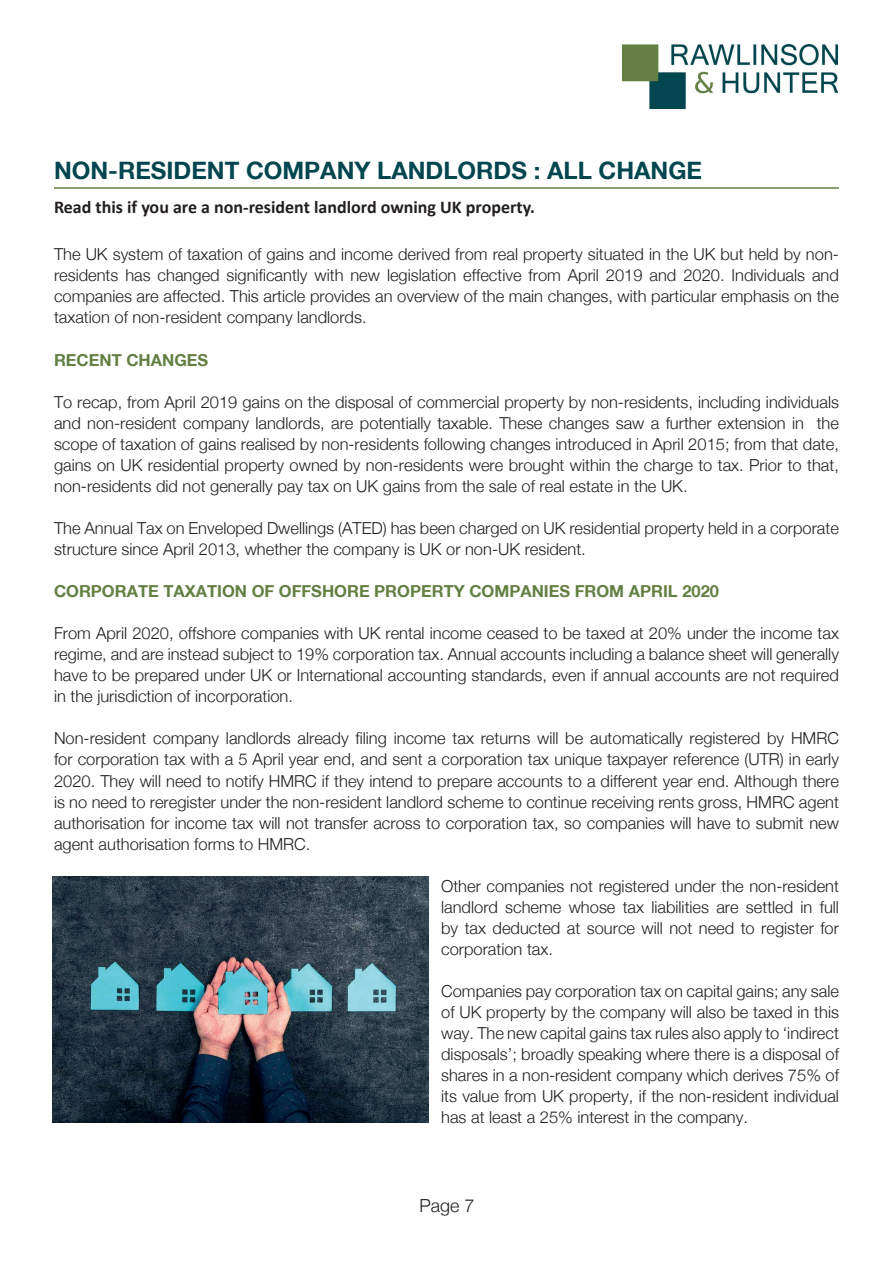
<style>
.page{position:relative;width:893px;height:1263px;background:#fff}
.page>*{position:absolute;margin:0;border:0;box-sizing:border-box;transform-origin:0 0}
.t1{font:700 24px "Helvetica Neue LT";color:#01464f}
.t2{font:700 18px "Calibri";color:#231f20}
.t3{font:300 18px "Helvetica Neue LT";color:#231f20}
.t4{font:300 16.5px/21px "Helvetica Neue LT";color:#231f20;text-align:justify}
.t5{font:700 16.5px "Helvetica Neue LT";color:#637f42}
</style>
<div class="page">
<img style="left:623px;top:45px;width:215px;height:64px">
<hr style="left:54px;top:187px;width:785px;height:2px;background:#637f42">
<img style="left:53px;top:876px;width:375px;height:247px">
<h1 class="t1" style="left:54px;top:155px;width:650px">NON-RESIDENT COMPANY LANDLORDS : ALL CHANGE</h1>
<p class="t2" style="left:54px;top:194px;width:482px">Read this if you are a non-resident landlord owning UK property.</p>
<p class="t4" style="left:54px;top:243px;width:786px">The UK system of taxation of gains and income derived from real property situated in the UK but held by non&shy;residents has changed significantly with new legislation effective from April 2019 and 2020. Individuals and companies are affected. This article provides an overview of the main changes, with particular emphasis on the taxation of non-resident company landlords.</p>
<p class="t5" style="left:54px;top:350px;width:156px">RECENT CHANGES</p>
<p class="t4" style="left:54px;top:392px;width:786px">To recap, from April 2019 gains on the disposal of commercial property by non-residents, including individuals and non-resident company landlords, are potentially taxable. These changes saw a further extension in the scope of taxation of gains realised by non-residents following changes introduced in April 2015; from that date, gains on UK residential property owned by non-residents were brought within the charge to tax. Prior to that, non-residents did not generally pay tax on UK gains from the sale of real estate in the UK.</p>
<p class="t4" style="left:54px;top:518px;width:786px">The Annual Tax on Enveloped Dwellings (ATED) has been charged on UK residential property held in a corporate structure since April 2013, whether the company is UK or non-UK resident.</p>
<p class="t5" style="left:54px;top:581px;width:666px">CORPORATE TAXATION OF OFFSHORE PROPERTY COMPANIES FROM APRIL 2020</p>
<p class="t4" style="left:54px;top:623px;width:786px">From April 2020, offshore companies with UK rental income ceased to be taxed at 20% under the income tax regime, and are instead subject to 19% corporation tax. Annual accounts including a balance sheet will generally have to be prepared under UK or International accounting standards, even if annual accounts are not required in the jurisdiction of incorporation.</p>
<p class="t4" style="left:54px;top:728px;width:786px">Non-resident company landlords already filing income tax returns will be automatically registered by HMRC for corporation tax with a 5 April year end, and sent a corporation tax unique taxpayer reference (UTR) in early 2020. They will need to notify HMRC if they intend to prepare accounts to a different year end. Although there is no need to reregister under the non-resident landlord scheme to continue receiving rents gross, HMRC agent authorisation for income tax will not transfer across to corporation tax, so companies will have to submit new agent authorisation forms to HMRC.</p>
<p class="t4" style="left:441px;top:875px;width:399px">Other companies not registered under the non-resident landlord scheme whose tax liabilities are settled in full by tax deducted at source will not need to register for corporation tax.</p>
<p class="t4" style="left:441px;top:980px;width:399px">Companies pay corporation tax on capital gains; any sale of UK property by the company will also be taxed in this way. The new capital gains tax rules also apply to ‘indirect disposals’; broadly speaking where there is a disposal of shares in a non-resident company which derives 75% of its value from UK property, if the non-resident individual has at least a 25% interest in the company.</p>
<p class="t3" style="left:419px;top:1195px;width:57px">Page 7</p>
</div>
